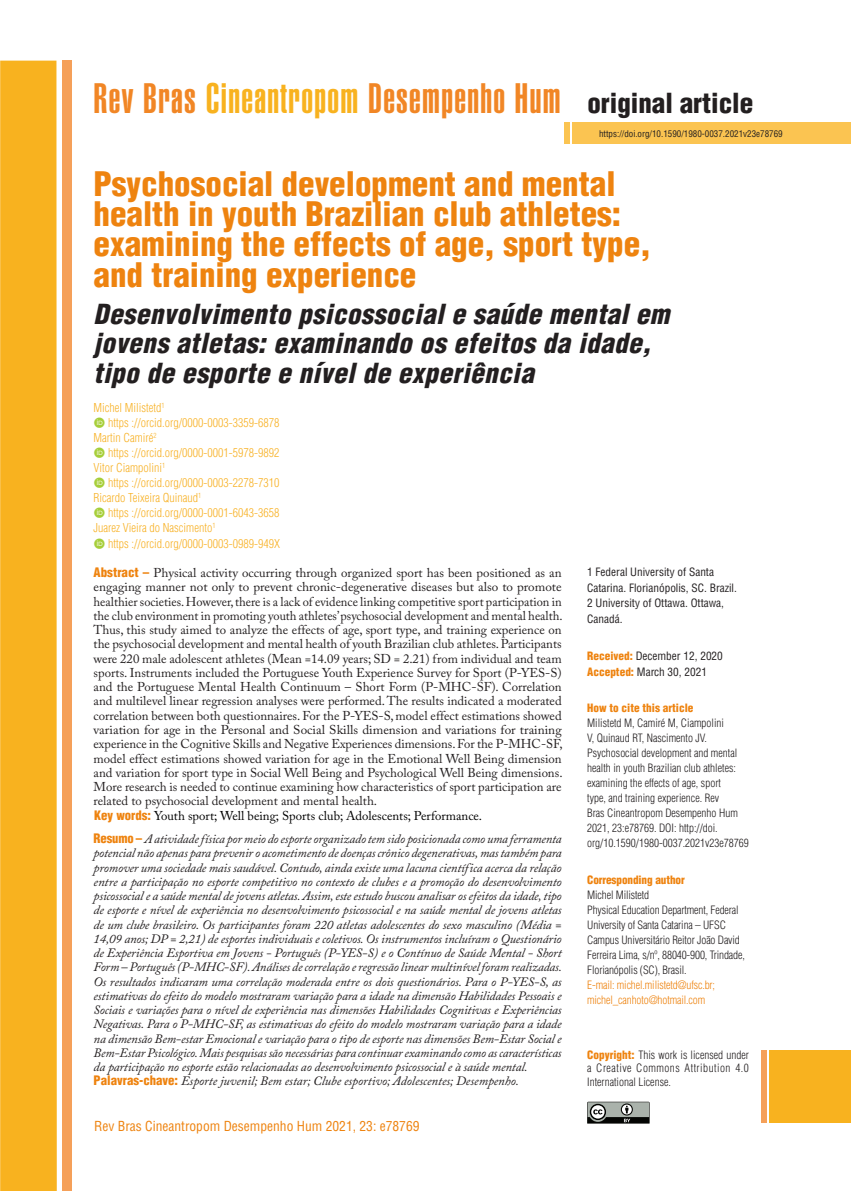
<style>
.page{position:relative;width:851px;height:1191px;background:#fff}
.page>*{position:absolute;margin:0;border:0;box-sizing:border-box;transform-origin:0 0}
.t1{font:41.85px "Helvetica LT Std Ultra Comp";letter-spacing:.03em;color:#f18625}
.ArticleTitle{font:900 condensed 33px/30.5px "Helvetica LT Std";color:#ee830f}
.ArticleTitle-Trans1{font:italic 900 condensed 27px/29.2px "Helvetica LT Std";letter-spacing:.02em;color:#231f20}
.t2{font:900 condensed 27px "Helvetica LT Std";color:#231f20}
.t3{font:condensed 13.5px "Helvetica LT Std";color:#ee830f}
.Abstract-Trans1{font:italic 12.75px/14.2px "Adobe Caslon Pro";letter-spacing:-.01em;color:#231f20;text-align:justify}
.Abstract{font:12.75px/14.2px "Adobe Caslon Pro";color:#231f20;text-align:justify}
.Keywords-Trans1{font:italic 12.75px "Adobe Caslon Pro";color:#231f20}
.Author_List{font:12.75px "Adobe Caslon Pro";color:#000}
.orcid{font:300 condensed 12px "Helvetica LT Std";color:#f8b227}
.HowToCite{font:300 condensed 11.25px/15px "Helvetica LT Std";color:#231f20}
.Correspondence{font:300 condensed 11.25px/15px "Helvetica LT Std";letter-spacing:-.01em;color:#231f20}
.Affiliations{font:condensed 11.25px/15.8px "Helvetica LT Std";color:#231f20}
.LicenseParaAlt{font:300 condensed 11.25px/13.5px "Helvetica LT Std";letter-spacing:.045em;color:#231f20;text-align:justify}
.History{font:condensed 11.25px/15.8px "Helvetica LT Std";color:#231f20}
.t4{font:condensed 9px "Helvetica LT Std";color:#231f20}
.s1{color:#f8b21f}
.s2{font-family:"Helvetica LT Std";font-weight:900;font-stretch:condensed;color:#ee830f}
.s3{font-family:"Helvetica LT Std";font-weight:900;font-style:normal;font-stretch:condensed;color:#ee830f}
.s4{font-weight:900;color:#ee830f}
.s5{color:#ee830f}
</style>
<div class="page">
<div style="left:572px;top:122px;width:278px;height:22px;background:#fbc451"></div>
<div style="left:564px;top:122px;width:5px;height:22px;background:#fbc451"></div>
<div style="left:0;top:61px;width:57px;height:1130px;background:#f8b21f"></div>
<div style="left:63px;top:61px;width:9px;height:1130px;background:#f5a059"></div>
<div style="left:761px;top:1050px;width:5px;height:72px;background:#f5a059"></div>
<div style="left:769px;top:1050px;width:81px;height:72px;background:#f8b21f"></div>
<svg style="left:587px;top:1101px;width:63px;height:23px"></svg>
<h1 class="t1" style="left:94px;top:74px;width:468px">Rev Bras <span class="s1">Cineantropom</span> Desempenho Hum</h1>
<h3 class="t2" style="left:587px;top:86px;width:167px">original article</h3>
<p class="t4" style="left:599px;top:128px;width:185px">https://doi.org/10.1590/1980-0037.2021v23e78769</p>
<p class="ArticleTitle" style="left:94px;top:168px;width:559px">Psychosocial development and mental health in youth Brazilian club athletes: examining the effects of age, sport type, and training experience</p>
<p class="ArticleTitle-Trans1" style="left:94px;top:300px;width:577px">Desenvolvimento psicossocial e saúde mental em jovens atletas: examinando os efeitos da idade, tipo de esporte e nível de experiência</p>
<p class="orcid" style="left:94px;top:400px;width:73px">Michel Milistetd<sup>1</sup></p>
<p class="orcid" style="left:108px;top:415px;width:173px">https ://orcid.org/0000-0003-3359-6878</p>
<p class="orcid" style="left:94px;top:430px;width:65px">Martin Camiré<sup>2</sup></p>
<p class="orcid" style="left:108px;top:445px;width:173px">https ://orcid.org/0000-0001-5978-9892</p>
<p class="orcid" style="left:94px;top:460px;width:73px">Vitor Ciampolini<sup>1</sup></p>
<p class="orcid" style="left:108px;top:475px;width:173px">https ://orcid.org/0000-0003-2278-7310</p>
<p class="orcid" style="left:94px;top:490px;width:109px">Ricardo Teixeira Quinaud<sup>1</sup></p>
<p class="orcid" style="left:108px;top:505px;width:173px">https ://orcid.org/0000-0001-6043-3658</p>
<p class="orcid" style="left:94px;top:520px;width:123px">Juarez Vieira do Nascimento<sup>1</sup></p>
<p class="orcid" style="left:108px;top:536px;width:173px">https ://orcid.org/0000-0003-0989-949X</p>
<p class="Abstract" style="left:94px;top:565px;width:470px"><span class="s2">Abstract –</span> Physical activity occurring through organized sport has been positioned as an engaging manner not only to prevent chronic-degenerative diseases but also to promote healthier societies. However, there is a lack of evidence linking competitive sport participation in the club environment in promoting youth athletes’ psychosocial development and mental health.<br>Thus, this study aimed to analyze the effects of age, sport type, and training experience on the psychosocial development and mental health of youth Brazilian club athletes. Participants were 220 male adolescent athletes (Mean =14.09 years; SD = 2.21) from individual and team sports. Instruments included the Portuguese Youth Experience Survey for Sport (P-YES-S) and the Portuguese Mental Health Continuum – Short Form (P-MHC-SF). Correlation and multilevel linear regression analyses were performed. The results indicated a moderated correlation between both questionnaires. For the P-YES-S, model effect estimations showed variation for age in the Personal and Social Skills dimension and variations for training experience in the Cognitive Skills and Negative Experiences dimensions. For the P-MHC-SF, model effect estimations showed variation for age in the Emotional Well Being dimension and variation for sport type in Social Well Being and Psychological Well Being dimensions.<br>More research is needed to continue examining how characteristics of sport participation are related to psychosocial development and mental health.</p>
<p class="Author_List" style="left:94px;top:808px;width:389px"><span class="s2">Key words:</span> Youth sport; Well being; Sports club; Adolescents; Performance.</p>
<p class="Abstract-Trans1" style="left:94px;top:831px;width:470px"><span class="s3">Resumo –</span> A atividade física por meio do esporte organizado tem sido posicionada como uma ferramenta potencial não apenas para prevenir o acometimento de doenças crônico degenerativas, mas também para promover uma sociedade mais saudável. Contudo, ainda existe uma lacuna científica acerca da relação entre a participação no esporte competitivo no contexto de clubes e a promoção do desenvolvimento psicossocial e a saúde mental de jovens atletas. Assim, este estudo buscou analisar os efeitos da idade, tipo de esporte e nível de experiência no desenvolvimento psicossocial e na saúde mental de jovens atletas de um clube brasileiro. Os participantes foram 220 atletas adolescentes do sexo masculino (Média = 14,09 anos; DP = 2,21) de esportes individuais e coletivos. Os instrumentos incluíram o Questionário de Experiência Esportiva em Jovens - Português (P-YES-S) e o Contínuo de Saúde Mental - Short Form – Português (P-MHC-SF). Análises de correlação e regressão linear multinível foram realizadas.<br>Os resultados indicaram uma correlação moderada entre os dois questionários. Para o P-YES-S, as estimativas do efeito do modelo mostraram variação para a idade na dimensão Habilidades Pessoais e Sociais e variações para o nível de experiência nas dimensões Habilidades Cognitivas e Experiências Negativas. Para o P-MHC-SF, as estimativas do efeito do modelo mostraram variação para a idade na dimensão Bem-estar Emocional e variação para o tipo de esporte nas dimensões Bem-Estar Social e Bem-Estar Psicológico. Mais pesquisas são necessárias para continuar examinando como as características da participação no esporte estão relacionadas ao desenvolvimento psicossocial e à saúde mental.</p>
<p class="Keywords-Trans1" style="left:94px;top:1073px;width:426px"><span class="s3">Palavras-chave:</span> Esporte juvenil; Bem estar; Clube esportivo; Adolescentes; Desempenho.</p>
<p class="Affiliations" style="left:587px;top:564px;width:151px">1 Federal University of Santa<br>Catarina. Florianópolis, SC. Brazil.</p>
<p class="Affiliations" style="left:587px;top:595px;width:138px">2 University of Ottawa. Ottawa,<br>Canadá.</p>
<p class="History" style="left:587px;top:648px;width:137px"><span class="s4">Received:</span> December 12, 2020<br><span class="s4">Accepted:</span> March 30, 2021</p>
<p class="HowToCite" style="left:587px;top:700px;width:163px"><span class="s4">How to cite this article<br></span>Milistetd M, Camiré M, Ciampolini<br>V, Quinaud RT, Nascimento JV.<br>Psychosocial development and mental health in youth Brazilian club athletes: examining the effects of age, sport<br>type, and training experience. Rev<br>Bras Cineantropom Desempenho Hum 2021, 23:e78769. DOI: http://doi. org/10.1590/1980-0037.2021v23e78769</p>
<p class="Correspondence" style="left:587px;top:872px;width:159px"><span class="s4">Corresponding author<br></span>Michel Milistetd<br>Physical Education Department, Federal University of Santa Catarina – UFSC Campus Universitário Reitor João David Ferreira Lima, s/nº, 88040-900, Trindade, Florianópolis (SC), Brasil.<br><span class="s5">E-mail: michel.milistetd@ufsc.br; michel_canhoto@hotmail.com</span></p>
<p class="LicenseParaAlt" style="left:587px;top:1048px;width:163px"><span class="s4">Copyright:</span> This work is licensed under a Creative Commons Attribution 4.0<br>International License.</p>
<p class="t3" style="left:94px;top:1118px;width:327px">Rev Bras Cineantropom Desempenho Hum 2021, 23: e78769</p>
</div>
